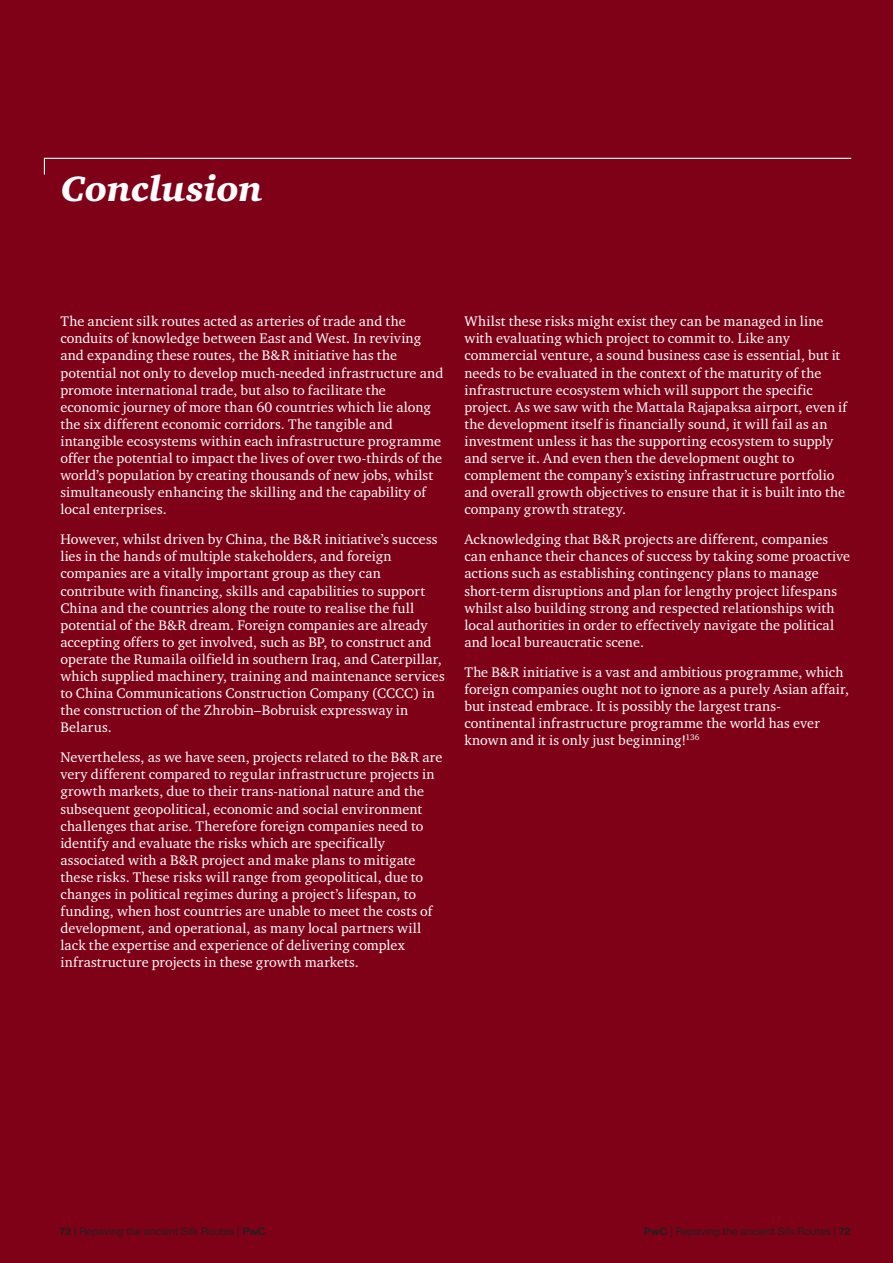
<style>
.page{position:relative;width:893px;height:1263px;background:#7f0118}
.page>*{position:absolute;margin:0;border:0;box-sizing:border-box;transform-origin:0 0}
.Head_1{font:italic 900 36px "Charter ITC Std";letter-spacing:-.005em;color:#fff}
.Body_text{font:14.25px/17.1px "Charter ITC Std";letter-spacing:.005em;color:#fff}
.t1{font:10.5px "Helvetica Neue LTW1 G";color:#231f20}
.s1{font-weight:700}
</style>
<div class="page">
<svg style="left:43px;top:157px;width:809px;height:18px"></svg>
<p class="Head_1" style="left:61px;top:167px;width:203px">Conclusion</p>
<p class="Body_text" style="left:60px;top:313px;width:384px">The ancient silk routes acted as arteries of trade and the conduits of knowledge between East and West. In reviving and expanding these routes, the B&amp;R initiative has the potential not only to develop much-needed infrastructure and promote international trade, but also to facilitate the economic journey of more than 60 countries which lie along the six different economic corridors. The tangible and intangible ecosystems within each infrastructure programme offer the potential to impact the lives of over two-thirds of the world’s population by creating thousands of new jobs, whilst simultaneously enhancing the skilling and the capability of local enterprises.</p>
<p class="Body_text" style="left:60px;top:531px;width:386px">However, whilst driven by China, the B&amp;R initiative’s success lies in the hands of multiple stakeholders, and foreign companies are a vitally important group as they can contribute with financing, skills and capabilities to support China and the countries along the route to realise the full potential of the B&amp;R dream. Foreign companies are already accepting offers to get involved, such as BP, to construct and operate the Rumaila oilfield in southern Iraq, and Caterpillar, which supplied machinery, training and maintenance services to China Communications Construction Company (CCCC) in the construction of the Zhrobin–Bobruisk expressway in Belarus.</p>
<p class="Body_text" style="left:60px;top:748px;width:384px">Nevertheless, as we have seen, projects related to the B&amp;R are very different compared to regular infrastructure projects in growth markets, due to their trans-national nature and the subsequent geopolitical, economic and social environment challenges that arise. Therefore foreign companies need to identify and evaluate the risks which are specifically associated with a B&amp;R project and make plans to mitigate these risks. These risks will range from geopolitical, due to changes in political regimes during a project’s lifespan, to funding, when host countries are unable to meet the costs of development, and operational, as many local partners will lack the expertise and experience of delivering complex infrastructure projects in these growth markets.</p>
<p class="Body_text" style="left:464px;top:313px;width:384px">Whilst these risks might exist they can be managed in line with evaluating which project to commit to. Like any commercial venture, a sound business case is essential, but it needs to be evaluated in the context of the maturity of the infrastructure ecosystem which will support the specific project. As we saw with the Mattala Rajapaksa airport, even if the development itself is financially sound, it will fail as an investment unless it has the supporting ecosystem to supply and serve it. And even then the development ought to complement the company’s existing infrastructure portfolio and overall growth objectives to ensure that it is built into the company growth strategy.</p>
<p class="Body_text" style="left:464px;top:531px;width:387px">Acknowledging that B&amp;R projects are different, companies can enhance their chances of success by taking some proactive actions such as establishing contingency plans to manage short-term disruptions and plan for lengthy project lifespans whilst also building strong and respected relationships with local authorities in order to effectively navigate the political and local bureaucratic scene.</p>
<p class="Body_text" style="left:464px;top:663px;width:386px">The B&amp;R initiative is a vast and ambitious programme, which foreign companies ought not to ignore as a purely Asian affair, but instead embrace. It is possibly the largest trans&shy;continental infrastructure programme the world has ever known and it is only just beginning!<sup>136</sup></p>
<p class="t1" style="left:60px;top:1225px;width:208px"><span class="s1">72</span> | Repaving the ancient Silk Routes | <span class="s1">PwC</span></p>
<p class="t1" style="left:644px;top:1225px;width:208px"><span class="s1">PwC</span> | Repaving the ancient Silk Routes | <span class="s1">72</span></p>
</div>
